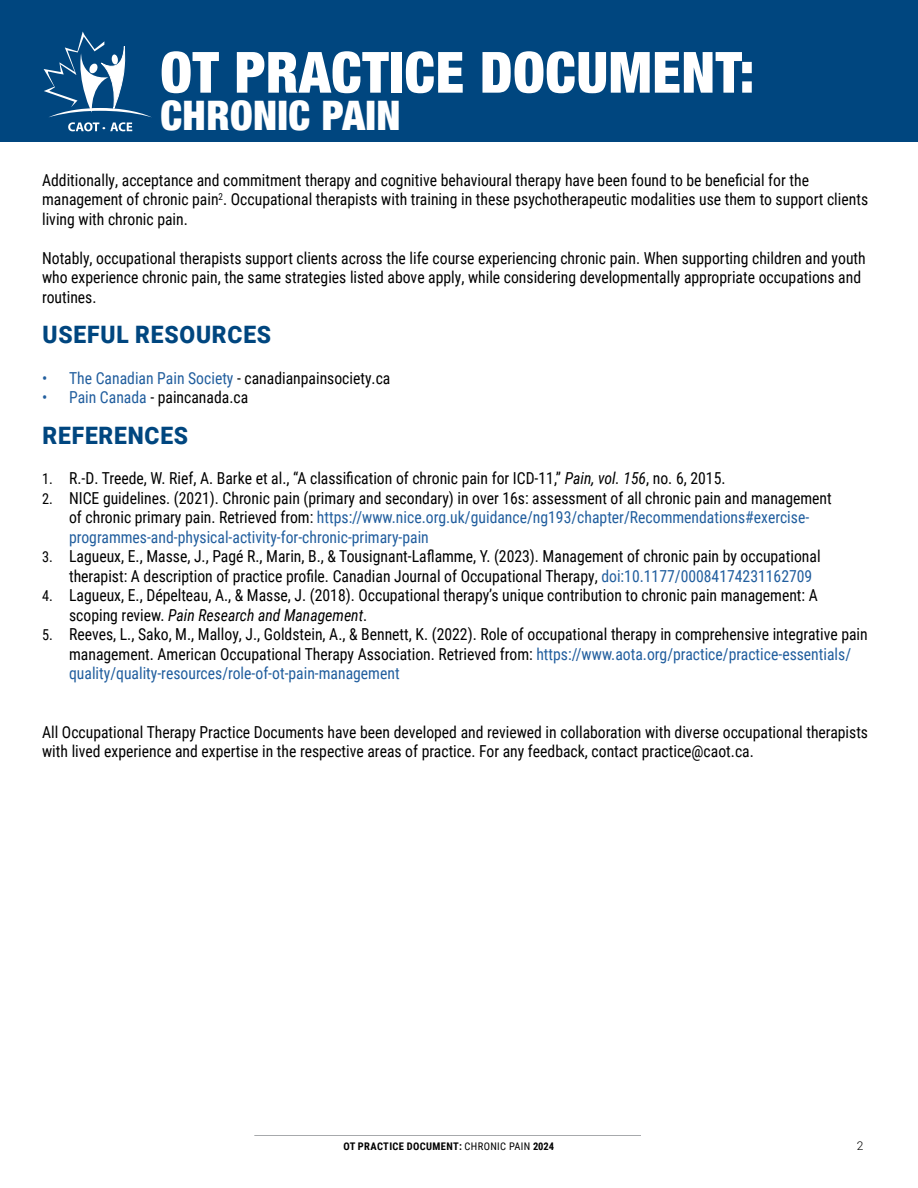
<style>
.page{position:relative;width:918px;height:1188px;background:#fff}
.page>*{position:absolute;margin:0;border:0;box-sizing:border-box;transform-origin:0 0}
.t1{font:900 condensed 56.85px "Helvetica Neue";letter-spacing:.01em;color:#fff}
.t2{font:900 condensed 40.65px "Helvetica Neue";letter-spacing:.01em;color:#fff}
.t3{font:900 24px "Roboto";letter-spacing:.035em;color:#00467f;scale:.95 1}
.t4{font:16.5px/19.5px "Roboto Condensed";color:#000;scale:.95 1}
.t5{font:16.5px "Roboto Condensed";color:#215e9e;scale:.95 1}
.t6{font:300 12px "Roboto";color:#000}
.t7{font:700 10.5px "Roboto Condensed";letter-spacing:.035em;color:#000}
.s1{color:#000}
.s2{color:#215e9e}
.s3{font-size:15px}
.s4{font-style:italic}
.s5{font-weight:400}
</style>
<div class="page">
<hr style="left:254px;top:1135px;width:387px;height:1px;background:#a7a9ac">
<div style="left:0;top:0;width:918px;height:142px;background:#00467f"></div>
<svg style="left:44px;top:31px;width:108px;height:100px"></svg>
<h1 class="t1" style="left:160px;top:26px;width:596px">OT PRACTICE DOCUMENT:</h1>
<h2 class="t2" style="left:160px;top:82px;width:242px">CHRONIC PAIN</h2>
<p class="t4" style="left:42px;top:170px;width:871px">Additionally, acceptance and commitment therapy and cognitive behavioural therapy have been found to be beneficial for the management of chronic pain<sup>2</sup>. Occupational therapists with training in these psychotherapeutic modalities use them to support clients living with chronic pain.</p>
<p class="t4" style="left:42px;top:248px;width:869px">Notably, occupational therapists support clients across the life course experiencing chronic pain. When supporting children and youth who experience chronic pain, the same strategies listed above apply, while considering developmentally appropriate occupations and routines.</p>
<h3 class="t3" style="left:43px;top:318px;width:242px">USEFUL RESOURCES</h3>
<p class="t5" style="left:42px;top:366px;width:368px">• The Canadian Pain Society <span class="s1">- canadianpainsociety.ca</span></p>
<p class="t4" style="left:42px;top:387px;width:218px"><span class="s2">• Pain Canada</span> - paincanada.ca</p>
<h3 class="t3" style="left:43px;top:418px;width:155px">REFERENCES</h3>
<p class="t4" style="left:42px;top:468px;width:721px"><span class="s3">1.</span> R.-D. Treede, W. Rief, A. Barke et al., “A classification of chronic pain for ICD-11,” <span class="s4">Pain, vol. 156</span>, no. 6, 2015.</p>
<p class="t4" style="left:69px;top:488px;width:804px;text-indent:-27px"><span class="s3">2.</span> NICE guidelines. (2021). Chronic pain (primary and secondary) in over 16s: assessment of all chronic pain and management of chronic primary pain. Retrieved from: <span class="s2">https://www.nice.org.uk/guidance/ng193/chapter/Recommendations#exercise&shy;programmes-and-physical-activity-for-chronic-primary-pain</span></p>
<p class="t4" style="left:69px;top:546px;width:793px;text-indent:-27px"><span class="s3">3.</span> Lagueux, E., Masse, J., Pagé R., Marin, B., &amp; Tousignant-Laflamme, Y. (2023). Management of chronic pain by occupational therapist: A description of practice profile. Canadian Journal of Occupational Therapy, <span class="s2">doi:10.1177/00084174231162709</span></p>
<p class="t4" style="left:69px;top:585px;width:790px;text-indent:-27px"><span class="s3">4.</span> Lagueux, E., Dépelteau, A., &amp; Masse, J. (2018). Occupational therapy’s unique contribution to chronic pain management: A scoping review. <span class="s4">Pain Research and Management</span>.</p>
<p class="t4" style="left:69px;top:624px;width:842px;text-indent:-27px"><span class="s3">5.</span> Reeves, L., Sako, M., Malloy, J., Goldstein, A., &amp; Bennett, K. (2022). Role of occupational therapy in comprehensive integrative pain management. American Occupational Therapy Association. Retrieved from: <span class="s2">https://www.aota.org/practice/practice-essentials/ quality/quality-resources/role-of-ot-pain-management</span></p>
<p class="t4" style="left:42px;top:722px;width:871px">All Occupational Therapy Practice Documents have been developed and reviewed in collaboration with diverse occupational therapists with lived experience and expertise in the respective areas of practice. For any feedback, contact practice@caot.ca.</p>
<p class="t7" style="left:343px;top:1139px;width:212px">OT PRACTICE DOCUMENT: <span class="s5">CHRONIC PAIN</span> 2024</p>
<p class="t6" style="left:857px;top:1138px;width:8px">2</p>
</div>
